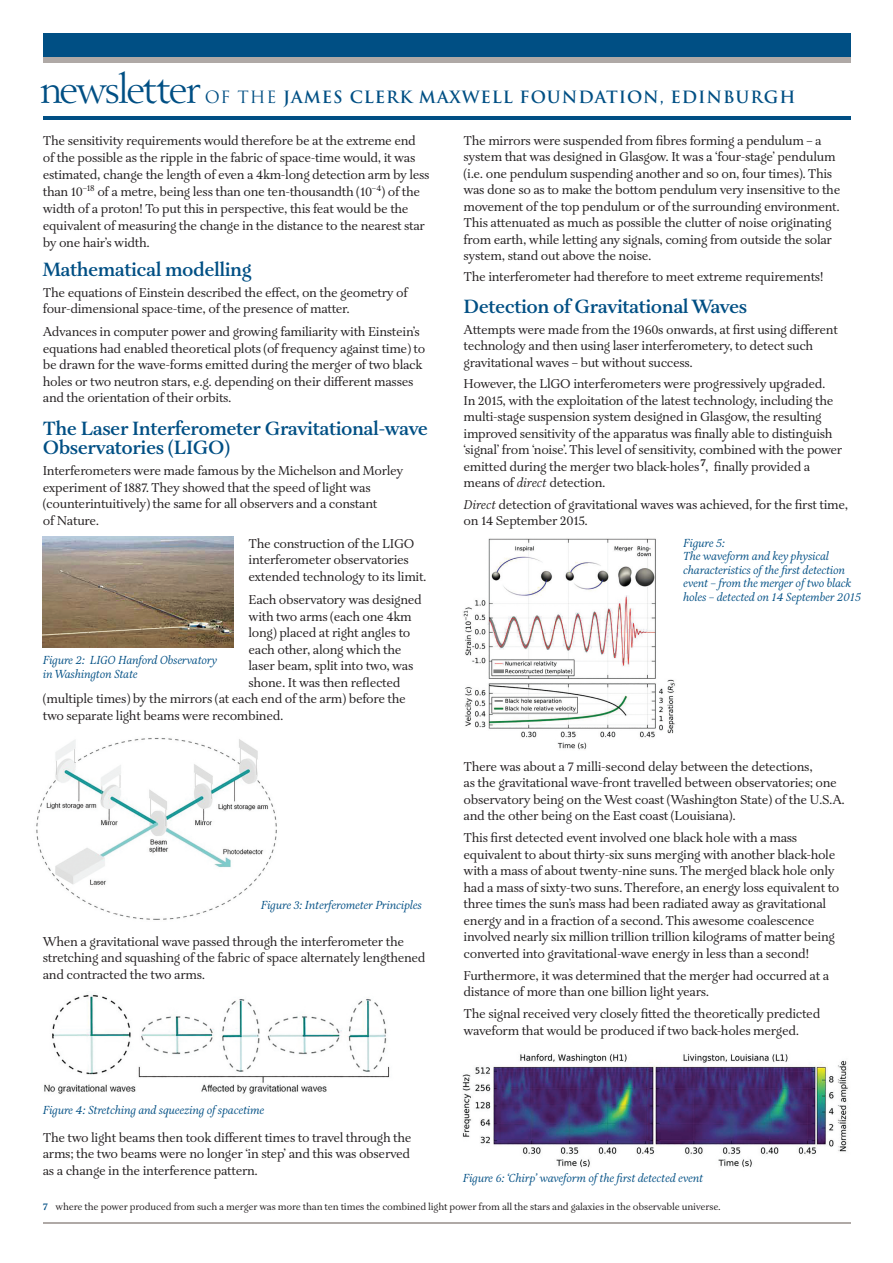
<style>
.page{position:relative;width:893px;height:1263px;background:#fff}
.page>*{position:absolute;margin:0;border:0;box-sizing:border-box;transform-origin:0 0}
.t1{font:41.7px "Berling SH";letter-spacing:-.02em;color:#004f84}
.t2{font:600 19.8px/19.5px "Aria Text G1";letter-spacing:-.025em;color:#004f84}
.t3{font:700 16.5px "Trajan";letter-spacing:.055em;color:#004f84}
.t4{font:13.2px/16.5px "Aria Text G1";letter-spacing:-.025em;color:#231f20}
.t5{font:italic 12px/13.5px "Aria Text G1";letter-spacing:-.015em;color:#004f84}
.t6{font:10.05px "Aria Text G1";letter-spacing:-.02em;color:#231f20}
.s1{font-weight:400}
.s2{font-style:italic}
.s3{font-weight:600;color:#004f84}
</style>
<div class="page">
<div style="left:43px;top:33px;width:808px;height:24px;background:#004f84"></div>
<div style="left:43px;top:57px;width:808px;height:6px;background:#afa9a6"></div>
<hr style="left:43px;top:1222px;width:808px;height:1px;background:#afa9a6">
<hr style="left:43px;top:117px;width:808px;height:3px;background:#004f84">
<img style="left:463px;top:538px;width:212px;height:212px">
<img style="left:43px;top:537px;width:191px;height:110px">
<img style="left:36px;top:738px;width:241px;height:182px">
<img style="left:44px;top:994px;width:346px;height:100px">
<img style="left:462px;top:1053px;width:386px;height:115px">
<h1 class="t1" style="left:40px;top:64px;width:162px">newsletter</h1>
<p class="t3" style="left:205px;top:88px;width:592px"><span class="s1">OF THE</span> JAMES CLERK MAXWELL FOUNDATION, EDINBURGH</p>
<p class="t4" style="left:43px;top:134px;width:388px;line-height:17px">The sensitivity requirements would therefore be at the extreme end of the possible as the ripple in the fabric of space-time would, it was estimated, change the length of even a 4km-long detection arm by less than 10<sup>–18</sup> of a metre, being less than one ten-thousandth (10<sup>–4</sup>) of the width of a proton! To put this in perspective, this feat would be the equivalent of measuring the change in the distance to the nearest star by one hair’s width.</p>
<h2 class="t2" style="left:43px;top:262px;width:210px">Mathematical modelling</h2>
<p class="t4" style="left:43px;top:286px;width:366px">The equations of Einstein described the effect, on the geometry of four-dimensional space-time, of the presence of matter.</p>
<p class="t4" style="left:43px;top:326px;width:384px">Advances in computer power and growing familiarity with Einstein’s equations had enabled theoretical plots (of frequency against time) to be drawn for the wave-forms emitted during the merger of two black holes or two neutron stars, e.g. depending on their different masses and the orientation of their orbits.</p>
<h2 class="t2" style="left:43px;top:421px;width:387px">The Laser Interferometer Gravitational-wave<br>Observatories (LIGO)</h2>
<p class="t4" style="left:43px;top:464px;width:362px">Interferometers were made famous by the Michelson and Morley experiment of 1887. They showed that the speed of light was (counterintuitively) the same for all observers and a constant<br>of Nature.</p>
<p class="t4" style="left:249px;top:537px;width:180px">The construction of the LIGO interferometer observatories extended technology to its limit.</p>
<p class="t4" style="left:249px;top:593px;width:175px">Each observatory was designed</p>
<p class="t4" style="left:249px;top:610px;width:165px">with two arms (each one 4km</p>
<p class="t4" style="left:249px;top:626px;width:163px">long) placed at right angles to</p>
<p class="t4" style="left:249px;top:643px;width:154px">each other, along which the</p>
<p class="t4" style="left:249px;top:659px;width:166px">laser beam, split into two, was</p>
<p class="t4" style="left:249px;top:676px;width:153px">shone. It was then reflected</p>
<p class="t4" style="left:43px;top:692px;width:365px">(multiple times) by the mirrors (at each end of the arm) before the</p>
<p class="t4" style="left:43px;top:709px;width:242px">two separate light beams were recombined.</p>
<p class="t4" style="left:463px;top:134px;width:378px">The mirrors were suspended from fibres forming a pendulum – a system that was designed in Glasgow. It was a ‘four-stage’ pendulum (i.e. one pendulum suspending another and so on, four times). This was done so as to make the bottom pendulum very insensitive to the movement of the top pendulum or of the surrounding environment.<br>This attenuated as much as possible the clutter of noise originating from earth, while letting any signals, coming from outside the solar system, stand out above the noise.</p>
<p class="t4" style="left:463px;top:270px;width:362px">The interferometer had therefore to meet extreme requirements!</p>
<h2 class="t2" style="left:464px;top:299px;width:285px">Detection of Gravitational Waves</h2>
<p class="t4" style="left:464px;top:323px;width:376px">Attempts were made from the 1960s onwards, at first using different technology and then using laser interferometery, to detect such gravitational waves – but without success.</p>
<p class="t4" style="left:464px;top:377px;width:380px">However, the LlGO interferometers were progressively upgraded.<br>In 2015, with the exploitation of the latest technology, including the multi-stage suspension system designed in Glasgow, the resulting improved sensitivity of the apparatus was finally able to distinguish ‘signal’ from ‘noise’. This level of sensitivity, combined with the power emitted during the merger two black-holes<sup>7</sup>, finally provided a means of <span class="s2">direct</span> detection.</p>
<p class="t4" style="left:464px;top:498px;width:386px"><span class="s2">Direct</span> detection of gravitational waves was achieved, for the first time, on 14 September 2015.</p>
<p class="t5" style="left:683px;top:538px;width:179px">Figure 5:<br>The waveform and key physical characteristics of the first detection event – from the merger of two black holes – detected on 14 September 2015</p>
<p class="t5" style="left:43px;top:655px;width:176px">Figure 2: LIGO Hanford Observatory inWashington State</p>
<p class="t5" style="left:261px;top:899px;width:163px">Figure 3: Interferometer Principles</p>
<p class="t4" style="left:43px;top:935px;width:384px">When a gravitational wave passed through the interferometer the stretching and squashing of the fabric of space alternately lengthened and contracted the two arms.</p>
<p class="t5" style="left:43px;top:1104px;width:223px">Figure 4: Stretching and squeezing of spacetime</p>
<p class="t4" style="left:43px;top:1131px;width:370px;text-align:justify">The two light beams then took different times to travel through the arms; the two beams were no longer ‘in step’ and this was observed as a change in the interference pattern.</p>
<p class="t4" style="left:464px;top:760px;width:383px">There was about a 7 milli-second delay between the detections,<br>as the gravitational wave-front travelled between observatories; one observatory being on the West coast (Washington State) of the U.S.A. and the other being on the East coast (Louisiana).</p>
<p class="t4" style="left:464px;top:831px;width:377px">This first detected event involved one black hole with a mass equivalent to about thirty-six suns merging with another black-hole with a mass of about twenty-nine suns. The merged black hole only had a mass of sixty-two suns. Therefore, an energy loss equivalent to three times the sun’s mass had been radiated away as gravitational energy and in a fraction of a second. This awesome coalescence involved nearly six million trillion trillion kilograms of matter being converted into gravitational-wave energy in less than a second!</p>
<p class="t4" style="left:464px;top:969px;width:367px">Furthermore, it was determined that the merger had occurred at a distance of more than one billion light years.</p>
<p class="t4" style="left:464px;top:1007px;width:358px">The signal received very closely fitted the theoretically predicted waveform that would be produced if two back-holes merged.</p>
<p class="t5" style="left:463px;top:1173px;width:242px">Figure 6:‘Chirp’ waveform of the first detected event</p>
<p class="t6" style="left:43px;top:1203px;width:680px"><span class="s3">7</span> where the power produced from such a merger was more than ten times the combined light power from all the stars and galaxies in the observable universe.</p>
</div>
